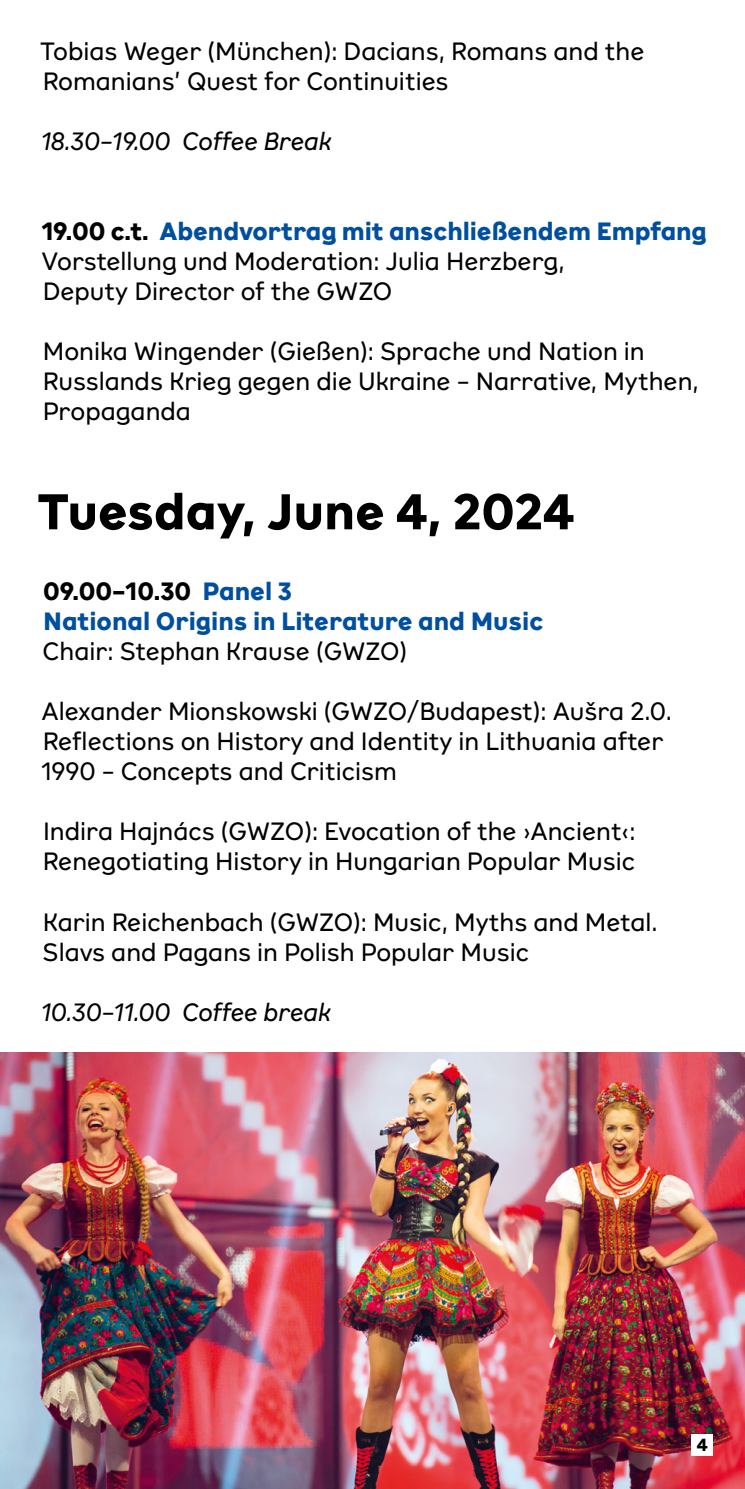
<style>
.page{position:relative;width:745px;height:1489px;background:#fff}
.page>*{position:absolute;margin:0;border:0;box-sizing:border-box;transform-origin:0 0}
.Leipzigzwo_20pt_Titel{font:700 50px "Leipzigzwo";color:#000}
.Leipzigzwo_10pt_Fließtext{font:25px/30px "Leipzigzwo";color:#000}
.Leipzigzwo_10pt_Fließtext-2{font:700 25px/30px "Leipzigzwo";letter-spacing:-.005em;color:#004f9f}
.Leipzigzwo_10pt_Fließtext-3{font:italic 25px "Leipzigzwo";color:#000}
.Leipzigzwo_8pt_Abbildung{font:700 17.5px "Leipzigzwo";color:#000}
.s1{color:#000}
</style>
<div class="page">
<img style="left:0;top:1052px;width:744px;height:436px">
<div style="left:691px;top:1433px;width:21px;height:22px;background:#fff"></div>
<p class="Leipzigzwo_10pt_Fließtext" style="left:40px;top:35px;width:605px">Tobias Weger (München): Dacians, Romans and the<br>Romanians’ Quest for Continuities</p>
<p class="Leipzigzwo_10pt_Fließtext-3" style="left:41px;top:124px;width:292px">18.30–19.00 Coffee Break</p>
<p class="Leipzigzwo_10pt_Fließtext-2" style="left:41px;top:215px;width:666px"><span class="s1">19.00 c.t.</span> Abendvortrag mit anschließendem Empfang</p>
<p class="Leipzigzwo_10pt_Fließtext" style="left:41px;top:245px;width:524px">Vorstellung und Moderation: Julia Herzberg,<br>Deputy Director of the GWZO</p>
<p class="Leipzigzwo_10pt_Fließtext" style="left:43px;top:335px;width:657px">Monika Wingender (Gießen): Sprache und Nation in<br>Russlands Krieg gegen die Ukraine – Narrative, Mythen,<br>Propaganda</p>
<p class="Leipzigzwo_20pt_Titel" style="left:37px;top:476px;width:538px">Tuesday, June 4, 2024</p>
<p class="Leipzigzwo_10pt_Fließtext-2" style="left:43px;top:575px;width:501px"><span class="s1">09.00–10.30</span> Panel 3<br>National Origins in Literature and Music</p>
<p class="Leipzigzwo_10pt_Fließtext" style="left:43px;top:635px;width:366px">Chair: Stephan Krause (GWZO)</p>
<p class="Leipzigzwo_10pt_Fließtext" style="left:41px;top:695px;width:632px">Alexander Mionskowski (GWZO/Budapest): Aušra 2.0.<br>Reflections on History and Identity in Lithuania after<br>1990 – Concepts and Criticism</p>
<p class="Leipzigzwo_10pt_Fließtext" style="left:43px;top:815px;width:594px">Indira Hajnács (GWZO): Evocation of the ›Ancient‹:<br>Renegotiating History in Hungarian Popular Music</p>
<p class="Leipzigzwo_10pt_Fließtext" style="left:43px;top:905px;width:616px">Karin Reichenbach (GWZO): Music, Myths and Metal.<br>Slavs and Pagans in Polish Popular Music</p>
<p class="Leipzigzwo_10pt_Fließtext-3" style="left:41px;top:994px;width:291px">10.30–11.00 Coffee break</p>
<p class="Leipzigzwo_8pt_Abbildung" style="left:696px;top:1431px;width:12px">4</p>
</div>
